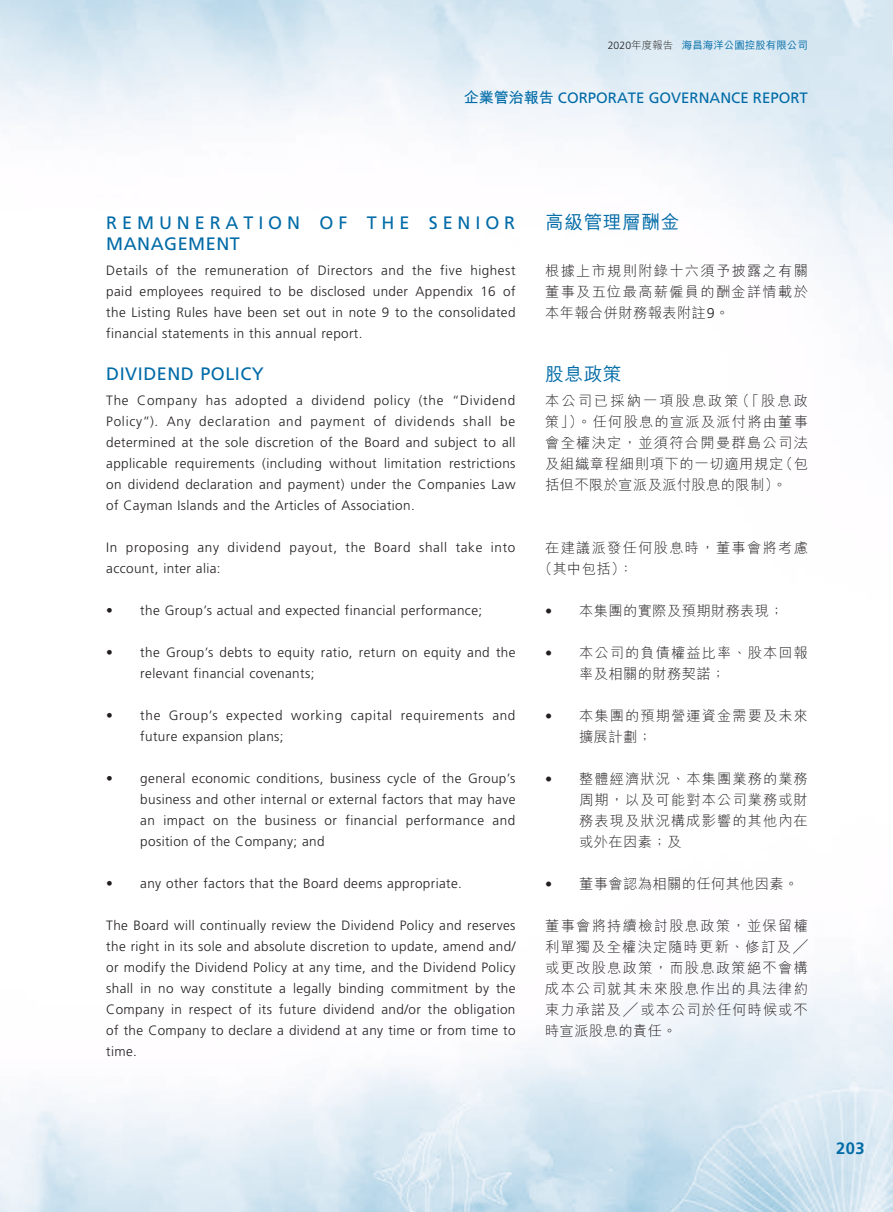
<style>
.page{position:relative;width:893px;height:1212px;background:#fff}
.page>*{position:absolute;margin:0;border:0;box-sizing:border-box;transform-origin:0 0}
.t1{font:500 18.75px "M Hei HK";letter-spacing:.03em;color:#006ba7}
.t2{font:18px/21px "Frutiger LT Std";letter-spacing:.27em;color:#006ba7}
.t3{font:18px "Frutiger LT Std";letter-spacing:.03em;color:#006ba7}
.t4{font:700 16.5px "Frutiger LT Std";color:#006ba7}
.t5{font:15px "Frutiger LT Std";color:#006ba7}
.t6{font:300 14.25px/21px "M Hei HK";letter-spacing:.075em;color:#231f20;text-align:justify}
.t7{font:300 14.25px "M Hei HK";letter-spacing:.03em;color:#231f20}
.t8{font:300 13.5px/21px "Frutiger LT Std";letter-spacing:.03em;color:#231f20;text-align:justify}
.t9{font:300 13.5px/21px "Frutiger LT Std";letter-spacing:.05em;color:#231f20}
.t10{font:500 10.5px "M Hei HK";color:#006ba7}
.s1{font-family:"Frutiger LT Std";font-weight:300;color:#231f20}
.s2{font-weight:300;color:#231f20}
.s3{font-family:"M Hei HK";font-weight:700}
.s4{font-family:"Frutiger LT Std"}
</style>
<div class="page">
<img style="left:0;top:0;width:893px;height:1212px">
<p class="t10" style="left:608px;top:37px;width:202px"><span class="s1">2020</span><span class="s2">年度報告</span> 海昌海洋公園控股有限公司</p>
<p class="t5" style="left:464px;top:89px;width:346px"><span class="s3">企業管治報告</span> CORPORATE GOVERNANCE REPORT</p>
<h2 class="t2" style="left:106px;top:212px;width:410px">REMUNERATION OF THE SENIOR<br>MANAGEMENT</h2>
<p class="t8" style="left:106px;top:260px;width:411px">Details of the remuneration of Directors and the five highest paid employees required to be disclosed under Appendix 16 of the listing Rules have been set out in note 9 to the consolidated financial statements in this annual report.</p>
<h2 class="t3" style="left:106px;top:363px;width:159px">DIVIDEND POLICY</h2>
<p class="t8" style="left:106px;top:390px;width:411px">The Company has adopted a dividend policy (the “Dividend Policy”). Any declaration and payment of dividends shall be determined at the sole discretion of the Board and subject to all applicable requirements (including without limitation restrictions on dividend declaration and payment) under the Companies law of Cayman Islands and the Articles of Association.</p>
<p class="t9" style="left:106px;top:537px;width:411px">In proposing any dividend payout, the Board shall take into account, inter alia:</p>
<p class="t8" style="left:106px;top:600px;width:377px">• the Group’s actual and expected financial performance;</p>
<p class="t8" style="left:140px;top:642px;width:377px;text-indent:-34px">• the Group’s debts to equity ratio, return on equity and the relevant financial covenants;</p>
<p class="t9" style="left:140px;top:705px;width:377px;text-indent:-34px">• the Group’s expected working capital requirements and future expansion plans;</p>
<p class="t8" style="left:140px;top:768px;width:377px;text-indent:-34px">• general economic conditions, business cycle of the Group’s business and other internal or external factors that may have an impact on the business or financial performance and position of the Company; and</p>
<p class="t8" style="left:106px;top:873px;width:357px">• any other factors that the Board deems appropriate.</p>
<p class="t8" style="left:106px;top:915px;width:411px">The Board will continually review the Dividend Policy and reserves the right in its sole and absolute discretion to update, amend and/ or modify the Dividend Policy at any time, and the Dividend Policy shall in no way constitute a legally binding commitment by the Company in respect of its future dividend and/or the obligation of the Company to declare a dividend at any time or from time to time.</p>
<h1 class="t1" style="left:545px;top:209px;width:136px">高級管理層酬金</h1>
<p class="t6" style="left:545px;top:260px;width:264px">根據上市規則附錄十六須予披露之有關董事及五位最高薪僱員的酬金詳情載於本年報合併財務報表附註<span class="s4">9</span>。</p>
<h1 class="t1" style="left:545px;top:360px;width:78px">股息政策</h1>
<p class="t6" style="left:545px;top:390px;width:264px">本公司已採納一項股息政策（「股息政策」）。任何股息的宣派及派付將由董事會全權決定，並須符合開曼群島公司法及組織章程細則項下的一切適用規定（包括但不限於宣派及派付股息的限制）。</p>
<p class="t6" style="left:538px;top:537px;width:271px;text-indent:7px">在建議派發任何股息時，董事會將考慮（其中包括）：</p>
<p class="t7" style="left:545px;top:603px;width:240px"><span class="s4">•</span> 本集團的實際及預期財務表現；</p>
<p class="t6" style="left:579px;top:642px;width:230px;text-indent:-34px"><span class="s4">•</span> 本公司的負債權益比率、股本回報率及相關的財務契諾；</p>
<p class="t6" style="left:579px;top:705px;width:230px;text-indent:-34px"><span class="s4">•</span> 本集團的預期營運資金需要及未來擴展計劃；</p>
<p class="t6" style="left:579px;top:768px;width:230px;text-indent:-34px"><span class="s4">•</span> 整體經濟狀況、本集團業務的業務周期，以及可能對本公司業務或財務表現及狀況構成影響的其他內在或外在因素；及</p>
<p class="t7" style="left:545px;top:876px;width:255px"><span class="s4">•</span> 董事會認為相關的任何其他因素。</p>
<p class="t6" style="left:545px;top:915px;width:264px">董事會將持續檢討股息政策，並保留權利單獨及全權決定隨時更新、修訂及╱或更改股息政策，而股息政策絕不會構成本公司就其未來股息作出的具法律約束力承諾及╱或本公司於任何時候或不時宣派股息的責任。</p>
<p class="t4" style="left:836px;top:1139px;width:30px">203</p>
</div>
